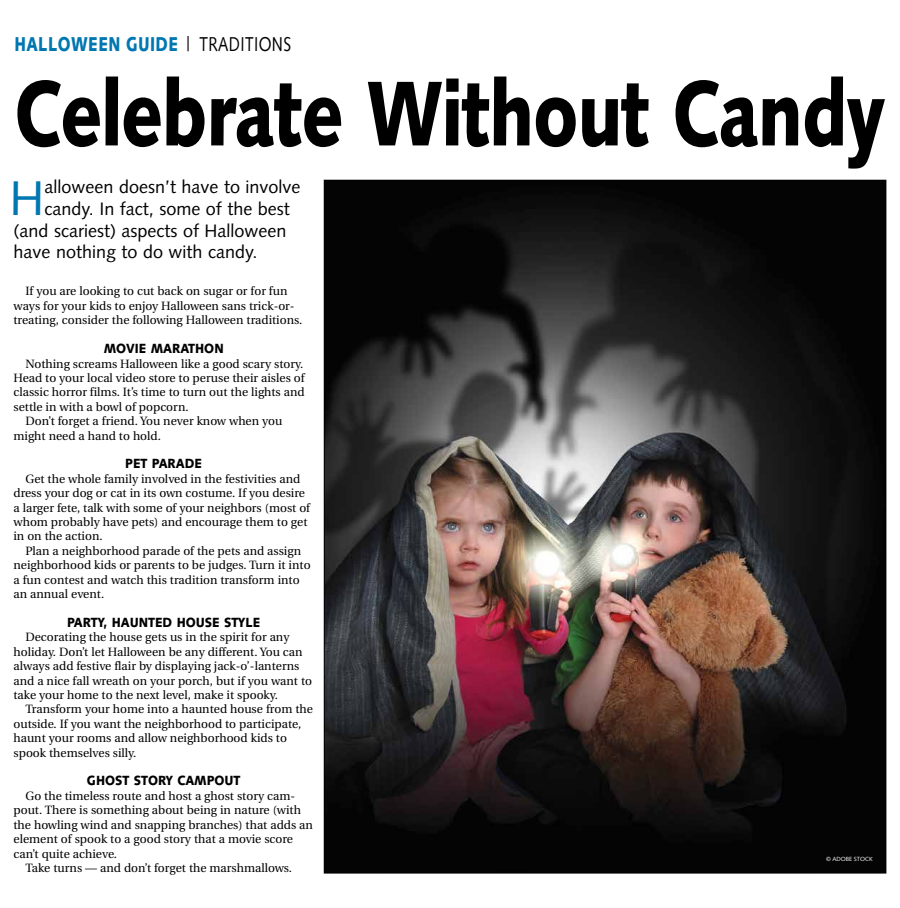
<style>
.page{position:relative;width:900px;height:908px;background:#fff}
.page>*{position:absolute;margin:0;border:0;box-sizing:border-box;transform-origin:0 0}
.t1{font:900 91.8px "Syntax";letter-spacing:-.015em;color:#000;scale:.77 1}
.t2{font:48.6px "Syntax";color:#0077b1}
.t3{font:900 20px "Syntax";letter-spacing:.025em;color:#0077b1;scale:.77 1}
.t4{font:18px "Syntax";color:#000}
.t5{font:900 13.3px "Syntax";color:#000;scale:.91 1}
.t6{font:12px/14.4px "Utopia";color:#000}
.t7{font:6px "Syntax";color:#fff}
.s1{font-weight:400;color:#000}
</style>
<div class="page">
<img style="left:326px;top:182px;width:558px;height:689px">
<h3 class="t3" style="left:14px;top:32px;width:361px">HALLOWEEN GUIDE <span class="s1">| TRADITIONS</span></h3>
<h1 class="t1" style="left:14px;top:59px;width:1133px">Celebrate Without Candy</h1>
<h2 class="t2" style="left:9px;top:169px;width:37px">H</h2>
<h3 class="t4" style="left:45px;top:176px;width:258px">alloween doesn’t have to involve</h3>
<h3 class="t4" style="left:45px;top:198px;width:247px">candy. In fact, some of the best</h3>
<h3 class="t4" style="left:14px;top:220px;width:275px">(and scariest) aspects of Halloween</h3>
<h3 class="t4" style="left:14px;top:241px;width:245px">have nothing to do with candy.</h3>
<p class="t6" style="left:14px;top:284px;width:290px;text-indent:12px">If you are looking to cut back on sugar or for fun ways for your kids to enjoy Halloween sans trick-or&shy;treating, consider the following Halloween traditions.</p>
<p class="t5" style="left:104px;top:340px;width:133px">MOVIE MARATHON</p>
<p class="t6" style="left:26px;top:356px;width:279px">Nothing screams Halloween like a good scary story.</p>
<p class="t6" style="left:14px;top:371px;width:293px">Head to your local video store to peruse their aisles of</p>
<p class="t6" style="left:14px;top:385px;width:293px">classic horror films. It’s time to turn out the lights and</p>
<p class="t6" style="left:14px;top:399px;width:177px">settle in with a bowl of popcorn.</p>
<p class="t6" style="left:26px;top:414px;width:258px">Don’t forget a friend. You never know when you</p>
<p class="t6" style="left:14px;top:428px;width:149px">might need a hand to hold.</p>
<p class="t5" style="left:125px;top:456px;width:86px">PET PARADE</p>
<p class="t6" style="left:14px;top:471px;width:298px;text-indent:12px">Get the whole family involved in the festivities and dress your dog or cat in its own costume. If you desire a larger fete, talk with some of your neighbors (most of whom probably have pets) and encourage them to get in on the action.</p>
<p class="t6" style="left:14px;top:543px;width:299px;text-indent:12px">Plan a neighborhood parade of the pets and assign neighborhood kids or parents to be judges. Turn it into a fun contest and watch this tradition transform into an annual event.</p>
<p class="t5" style="left:67px;top:614px;width:214px">PARTY, HAUNTED HOUSE STYLE</p>
<p class="t6" style="left:14px;top:630px;width:300px;text-indent:12px">Decorating the house gets us in the spirit for any holiday. Don’t let Halloween be any different. You can always add festive flair by displaying jack-o’-lanterns and a nice fall wreath on your porch, but if you want to take your home to the next level, make it spooky.</p>
<p class="t6" style="left:14px;top:702px;width:301px;text-indent:12px">Transform your home into a haunted house from the outside. If you want the neighborhood to participate, haunt your rooms and allow neighborhood kids to spook themselves silly.</p>
<p class="t5" style="left:87px;top:772px;width:170px">GHOST STORY CAMPOUT</p>
<p class="t6" style="left:26px;top:788px;width:271px">Go the timeless route and host a ghost story cam-</p>
<p class="t6" style="left:14px;top:803px;width:289px">pout. There is something about being in nature (with</p>
<p class="t6" style="left:14px;top:817px;width:301px">the howling wind and snapping branches) that adds an</p>
<p class="t6" style="left:14px;top:831px;width:281px">element of spook to a good story that a movie score</p>
<p class="t6" style="left:14px;top:846px;width:105px">can’t quite achieve.</p>
<p class="t6" style="left:26px;top:860px;width:268px">Take turns — and don’t forget the marshmallows.</p>
<p class="t7" style="left:826px;top:855px;width:48px">© ADOBE STOCK</p>
</div>
